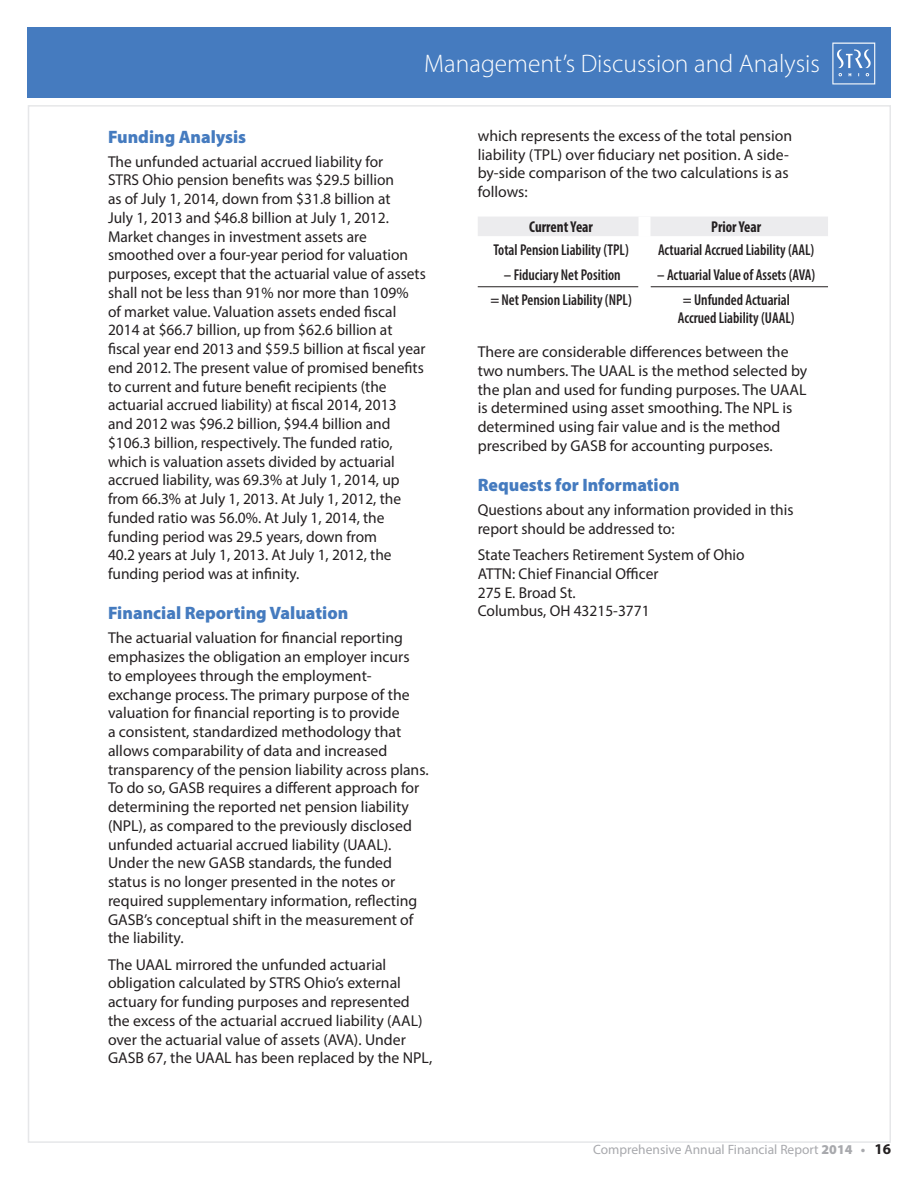
<style>
.page{position:relative;width:918px;height:1188px;background:#fff}
.page>*{position:absolute;margin:0;border:0;box-sizing:border-box;transform-origin:0 0}
.t1{font:300 25.5px "Myriad Pro";color:#fff}
.SUBHEAD_2009{font:900 18px "Myriad Pro";color:#457bbf}
.SUBHEAD_INDENT_2009{font:900 18px "Myriad Pro";color:#457bbf}
.BODY{font:15.75px/18.8px "Myriad Pro";color:#231f20}
.BODY-2{font:600 condensed 15.75px/18px "Myriad Pro";color:#231f20;text-align:center;scale:.95 1}
.BODY-3{font:700 condensed 15.75px "Myriad Pro";color:#231f20;scale:.95 1}
.t2{font:13.5px "Myriad Pro";color:#a8a9ad}
.s1{font-weight:900}
.s2{font-weight:700}
.s3{font-weight:700;font-size:15px;color:#231f20}
</style>
<div class="page">
<div style="left:27px;top:27px;width:864px;height:70px;background:#457bbf"></div>
<img style="left:833px;top:42px;width:43px;height:43px">
<div style="left:478px;top:217px;width:350px;height:19px;background:#ececee"></div>
<hr style="left:478px;top:286px;width:161px;height:1px;background:#231f20">
<hr style="left:651px;top:286px;width:177px;height:1px;background:#231f20">
<div style="left:639px;top:217px;width:12px;height:19px;background:#fff"></div>
<h1 class="t1" style="left:424px;top:48px;width:397px">Management’s Discussion and Analysis</h1>
<p class="SUBHEAD_2009" style="left:108px;top:124px;width:140px">Funding Analysis</p>
<p class="BODY" style="left:108px;top:152px;width:319px">The unfunded actuarial accrued liability for<br>STRS Ohio pension benefits was $29.5 billion<br>as of July 1, 2014, down from $31.8 billion at<br>July 1, 2013 and $46.8 billion at July 1, 2012.<br>Market changes in investment assets are smoothed over a four-year period for valuation purposes, except that the actuarial value of assets shall not be less than 91% nor more than 109%<br>of market value. Valuation assets ended fiscal 2014 at $66.7 billion, up from $62.6 billion at fiscal year end 2013 and $59.5 billion at fiscal year end 2012. The present value of promised benefits to current and future benefit recipients (the actuarial accrued liability) at fiscal 2014, 2013<br>and 2012 was $96.2 billion, $94.4 billion and $106.3 billion, respectively. The funded ratio, which is valuation assets divided by actuarial accrued liability, was 69.3% at July 1, 2014, up from 66.3% at July 1, 2013. At July 1, 2012, the funded ratio was 56.0%. At July 1, 2014, the funding period was 29.5 years, down from<br>40.2 years at July 1, 2013. At July 1, 2012, the funding period was at infinity.</p>
<p class="SUBHEAD_INDENT_2009" style="left:108px;top:601px;width:242px">Financial Reporting Valuation</p>
<p class="BODY" style="left:108px;top:628px;width:322px">The actuarial valuation for financial reporting emphasizes the obligation an employer incurs<br>to employees through the employment&shy;exchange process. The primary purpose of the valuation for financial reporting is to provide<br>a consistent, standardized methodology that allows comparability of data and increased transparency of the pension liability across plans.<br>To do so, GASB requires a different approach for determining the reported net pension liability (NPL), as compared to the previously disclosed unfunded actuarial accrued liability (UAAL).<br>Under the new GASB standards, the funded status is no longer presented in the notes or required supplementary information, reflecting GASB’s conceptual shift in the measurement of the liability.</p>
<p class="BODY" style="left:108px;top:955px;width:326px">The UAAL mirrored the unfunded actuarial obligation calculated by STRS Ohio’s external actuary for funding purposes and represented the excess of the actuarial accrued liability (AAL) over the actuarial value of assets (AVA). Under GASB 67, the UAAL has been replaced by the NPL,</p>
<p class="BODY" style="left:478px;top:126px;width:316px">which represents the excess of the total pension liability (TPL) over fiduciary net position. A side&shy;by-side comparison of the two calculations is as follows:</p>
<p class="BODY-3" style="left:529px;top:217px;width:69px">Current Year</p>
<p class="BODY-3" style="left:711px;top:217px;width:54px">Prior Year</p>
<p class="BODY-2" style="left:493px;top:240px;width:144px">Total Pension Liability (TPL)</p>
<p class="BODY-2" style="left:658px;top:240px;width:166px">Actuarial Accrued Liability (AAL)</p>
<p class="BODY-2" style="left:504px;top:266px;width:124px">– Fiduciary Net Position</p>
<p class="BODY-2" style="left:657px;top:266px;width:168px">– Actuarial Value of Assets (AVA)</p>
<p class="BODY-2" style="left:490px;top:291px;width:151px">= Net Pension Liability (NPL)</p>
<p class="BODY-2" style="left:678px;top:291px;width:125px">= Unfunded Actuarial<br>Accrued Liability (UAAL)</p>
<p class="BODY" style="left:478px;top:342px;width:331px">There are considerable differences between the two numbers. The UAAL is the method selected by the plan and used for funding purposes. The UAAL is determined using asset smoothing. The NPL is determined using fair value and is the method prescribed by GASB for accounting purposes.</p>
<p class="SUBHEAD_2009" style="left:478px;top:473px;width:203px">Requests for Information</p>
<p class="BODY" style="left:478px;top:500px;width:317px">Questions about any information provided in this report should be addressed to:</p>
<p class="BODY" style="left:478px;top:545px;width:268px">State Teachers Retirement System of Ohio<br>ATTN: Chief Financial Officer<br>275 E. Broad St.<br>Columbus, OH 43215-3771</p>
<p class="t2" style="left:593px;top:1141px;width:299px">Comprehensive Annual Financial Report <span class="s1">2014</span> <span class="s2">•</span> <span class="s3">16</span></p>
</div>
